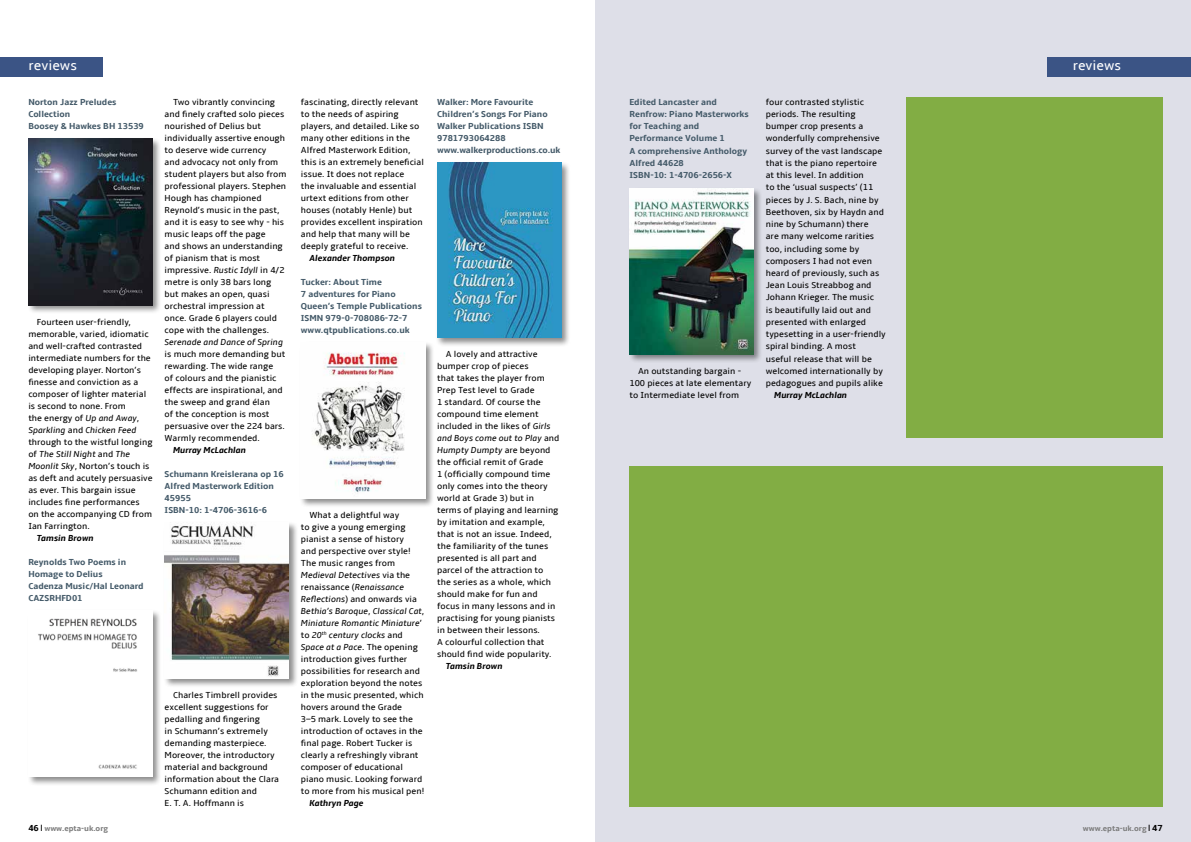
<style>
.page{position:relative;width:1191px;height:842px;background:#fff}
.page>*{position:absolute;margin:0;border:0;box-sizing:border-box;transform-origin:0 0}
.t1{font:14px "Amble";color:#fff}
.t2{font:9px/12px "Amble";color:#000}
.t3{font:700 9px/12px "Amble";color:#445a69}
.t4{font:italic 700 9px "Amble";color:#000}
.t5{font:italic 9px "Amble";color:#000}
.t6{font:700 8px "Amble";color:#7c7c7c}
.s1{font-style:italic}
.s2{font-size:9px;color:#000}
.s3{font-size:7px;color:#000}
</style>
<div class="page">
<div style="left:595px;top:0;width:596px;height:842px;background:#dedfe8"></div>
<div style="left:27px;top:137px;width:135px;height:177px;background:#000;opacity:.45"></div>
<img style="left:28px;top:139px;width:124px;height:166px">
<div style="left:27px;top:609px;width:135px;height:177px;background:#000;opacity:.45"></div>
<img style="left:28px;top:611px;width:124px;height:165px">
<div style="left:163px;top:521px;width:135px;height:167px;background:#000;opacity:.45"></div>
<img style="left:165px;top:523px;width:124px;height:156px">
<div style="left:299px;top:341px;width:135px;height:167px;background:#000;opacity:.45"></div>
<img style="left:301px;top:343px;width:124px;height:156px">
<div style="left:436px;top:161px;width:135px;height:186px;background:#000;opacity:.45"></div>
<img style="left:437px;top:163px;width:124px;height:175px">
<div style="left:0;top:57px;width:103px;height:20px;background:#3b5485"></div>
<div style="left:628px;top:187px;width:135px;height:176px;background:#000;opacity:.45"></div>
<img style="left:629px;top:189px;width:124px;height:165px">
<div style="left:1047px;top:57px;width:144px;height:20px;background:#3b5485"></div>
<div style="left:629px;top:467px;width:533px;height:340px;background:#82ad44"></div>
<div style="left:906px;top:98px;width:256px;height:340px;background:#82ad44"></div>
<h1 class="t1" style="left:29px;top:58px;width:50px">reviews</h1>
<p class="t3" style="left:28px;top:96px;width:117px">Norton Jazz Preludes<br>Collection<br>Boosey &amp; Hawkes BH 13539</p>
<p class="t2" style="left:28px;top:316px;width:126px;text-indent:9px">Fourteen user-friendly, memorable, varied, idiomatic and well-crafted contrasted intermediate numbers for the developing player. Norton’s finesse and conviction as a composer of lighter material is second to none. From<br>the energy of <span class="s1">Up and Away</span>,<br><span class="s1">Sparkling</span> and <span class="s1">Chicken Feed </span>through to the wistful longing of <span class="s1">The Still Night</span> and <span class="s1">The<br>Moonlit Sky</span>, Norton’s touch is as deft and acutely persuasive as ever. This bargain issue includes fine performances<br>on the accompanying CD from<br>Ian Farrington.</p>
<p class="t4" style="left:37px;top:532px;width:58px">Tamsin Brown</p>
<p class="t3" style="left:28px;top:556px;width:117px">Reynolds Two Poems in<br>Homage to Delius<br>Cadenza Music/Hal Leonard<br>CAZSRHFD01</p>
<p class="t2" style="left:165px;top:96px;width:123px;text-indent:9px">Two vibrantly convincing and finely crafted solo pieces nourished of Delius but individually assertive enough to deserve wide currency<br>and advocacy not only from student players but also from professional players. Stephen<br>Hough has championed<br>Reynold’s music in the past, and it is easy to see why - his music leaps off the page<br>and shows an understanding of pianism that is most impressive. <span class="s1">Rustic Idyll</span> in 4/2 metre is only 38 bars long but makes an open, quasi orchestral impression at once. Grade 6 players could cope with the challenges.</p>
<p class="t5" style="left:165px;top:336px;width:120px">Serenade and Dance of Spring</p>
<p class="t2" style="left:165px;top:348px;width:122px">is much more demanding but rewarding. The wide range<br>of colours and the pianistic effects are inspirational, and the sweep and grand élan<br>of the conception is most persuasive over the 224 bars.<br>Warmly recommended.</p>
<p class="t4" style="left:173px;top:444px;width:74px">Murray McLachlan</p>
<p class="t3" style="left:165px;top:468px;width:121px">Schumann Kreislerana op 16<br>Alfred Masterwork Edition<br>45955<br>ISBN-10: 1-4706-3616-6</p>
<p class="t2" style="left:165px;top:689px;width:116px;text-indent:9px">Charles Timbrell provides excellent suggestions for pedalling and fingering<br>in Schumann’s extremely demanding masterpiece.<br>Moreover, the introductory material and background information about the Clara<br>Schumann edition and<br>E. T. A. Hoffmann is</p>
<p class="t2" style="left:301px;top:96px;width:125px">fascinating, directly relevant to the needs of aspiring players, and detailed. Like so many other editions in the<br>Alfred Masterwork Edition, this is an extremely beneficial issue. It does not replace<br>the invaluable and essential urtext editions from other houses (notably Henle) but provides excellent inspiration and help that many will be deeply grateful to receive.</p>
<p class="t4" style="left:309px;top:252px;width:87px">Alexander Thompson</p>
<p class="t3" style="left:301px;top:276px;width:123px">Tucker: About Time<br>7 adventures for Piano<br>Queen’s Temple Publications<br>ISMN 979-0-708086-72-7 www.qtpublications.co.uk</p>
<p class="t2" style="left:301px;top:509px;width:125px;text-indent:9px">What a delightful way<br>to give a young emerging pianist a sense of history<br>and perspective over style!<br>The music ranges from<br><span class="s1">Medieval Detectives</span> via the renaissance (<span class="s1">Renaissance<br>Reflections</span>) and onwards via<br><span class="s1">Bethia’s Baroque</span>, <span class="s1">Classical Cat</span>,<br><span class="s1">Miniature Romantic Miniature</span>’ to <span class="s1">20</span><sup>th</sup> <span class="s1">century clocks</span> and<br><span class="s1">Space at a Pace</span>. The opening introduction gives further possibilities for research and exploration beyond the notes in the music presented, which hovers around the Grade<br>3–5 mark. Lovely to see the introduction of octaves in the final page. Robert Tucker is clearly a refreshingly vibrant composer of educational piano music. Looking forward to more from his musical pen!</p>
<p class="t4" style="left:309px;top:798px;width:56px">Kathryn Page</p>
<p class="t3" style="left:437px;top:96px;width:125px">Walker: More Favourite<br>Children’s Songs For Piano<br>Walker Publications ISBN<br>9781793064288 www.walkerproductions.co.uk</p>
<p class="t2" style="left:437px;top:349px;width:124px;text-indent:9px">A lovely and attractive bumper crop of pieces<br>that takes the player from<br>Prep Test level to Grade<br>1 standard. Of course the compound time element included in the likes of <span class="s1">Girls and Boys come out to Play</span> and<br><span class="s1">Humpty Dumpty</span> are beyond the official remit of Grade<br>1 (officially compound time only comes into the theory world at Grade 3) but in terms of playing and learning by imitation and example, that is not an issue. Indeed, the familiarity of the tunes presented is all part and parcel of the attraction to<br>the series as a whole, which should make for fun and focus in many lessons and in practising for young pianists in between their lessons.<br>A colourful collection that should find wide popularity.</p>
<p class="t4" style="left:446px;top:661px;width:58px">Tamsin Brown</p>
<p class="t3" style="left:629px;top:96px;width:121px;line-height:12.3px">Edited Lancaster and<br>Renfrow: Piano Masterworks for Teaching and<br>Performance Volume 1<br>A comprehensive Anthology<br>Alfred 44628<br>ISBN-10: 1-4706-2656-X</p>
<p class="t2" style="left:629px;top:365px;width:123px;line-height:12.3px;text-indent:9px">An outstanding bargain -<br>100 pieces at late elementary to Intermediate level from</p>
<p class="t2" style="left:766px;top:96px;width:122px">four contrasted stylistic periods. The resulting bumper crop presents a wonderfully comprehensive survey of the vast landscape that is the piano repertoire at this level. In addition<br>to the ‘usual suspects’ (11 pieces by J. S. Bach, nine by<br>Beethoven, six by Haydn and nine by Schumann) there<br>are many welcome rarities too, including some by composers I had not even heard of previously, such as<br>Jean Louis Streabbog and<br>Johann Krieger. The music<br>is beautifully laid out and presented with enlarged typesetting in a user-friendly spiral binding. A most<br>useful release that will be welcomed internationally by pedagogues and pupils alike</p>
<p class="t4" style="left:774px;top:390px;width:74px">Murray McLachlan</p>
<h1 class="t1" style="left:1072px;top:58px;width:50px">reviews</h1>
<p class="t6" style="left:28px;top:823px;width:81px"><span class="s2">46</span> <span class="s3">|</span> www.epta-uk.org</p>
<p class="t6" style="left:1083px;top:823px;width:81px">www.epta-uk.org <span class="s3">|</span> <span class="s2">47</span></p>
</div>
